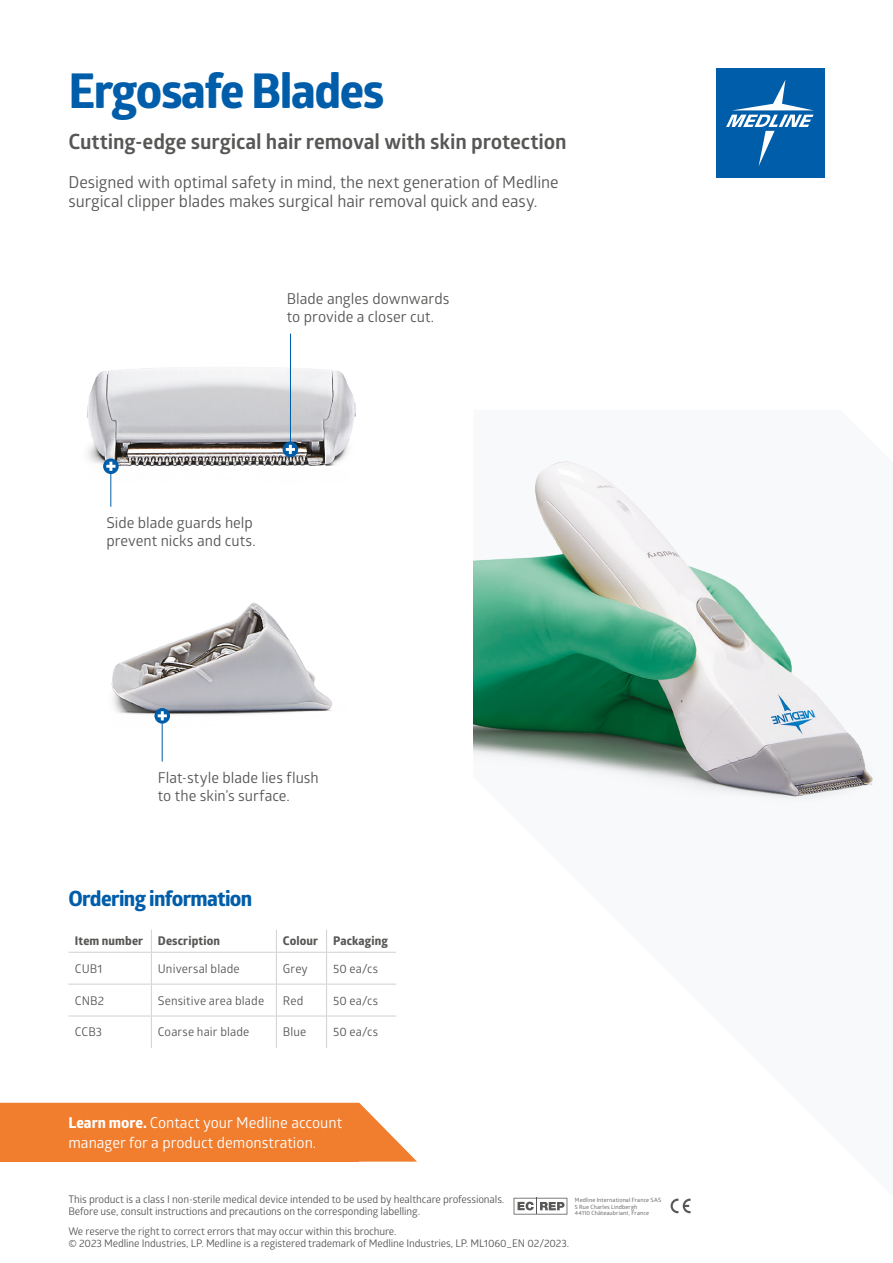
<style>
.page{position:relative;width:893px;height:1263px;background:#fff}
.page>*{position:absolute;margin:0;border:0;box-sizing:border-box;transform-origin:0 0}
.MEDLINE_-_Headline{font:700 48px "Globerx";letter-spacing:-.03em;color:#005da9}
.t1{font:700 21px "Glober";letter-spacing:-.005em;color:#575756}
.MEDLINE_-_Headline-2{font:700 21px "Globerx";letter-spacing:-.03em;color:#005da9}
.t2{font:16.5px/19.5px "Glober";letter-spacing:-.005em;color:#575756}
.t3{font:15px/18px "Glober";color:#575756}
.MEDLINE_-_CTA{font:15px/19.5px "Glober";color:#fff}
.t4{font:12px "Glober";letter-spacing:.01em;color:#575756}
.t5{font:700 12px "Globerx";letter-spacing:.01em;color:#575756}
.MEDLINE_-_Reference{font:10.5px/12px "Glober";letter-spacing:-.01em;color:#575756}
.t6{font:5.7px "Glober";letter-spacing:.02em;color:#575756}
.s1{font-family:"Globerx";font-weight:700}
</style>
<div class="page">
<svg style="left:358px;top:1103px;width:59px;height:58px"></svg>
<div style="left:0;top:1103px;width:358px;height:58px;background:#f07e2e"></div>
<div style="left:716px;top:68px;width:108px;height:110px;background:#005da9"></div>
<svg style="left:726px;top:80px;width:88px;height:86px"></svg>
<svg style="left:151px;top:929px;width:1px;height:23px"></svg>
<svg style="left:276px;top:929px;width:1px;height:23px"></svg>
<svg style="left:326px;top:929px;width:1px;height:23px"></svg>
<hr style="left:68px;top:952px;width:83px;height:1px;background:#d1d1d1">
<hr style="left:151px;top:952px;width:125px;height:1px;background:#d1d1d1">
<hr style="left:151px;top:953px;width:1px;height:31px;background:#d1d1d1">
<hr style="left:276px;top:952px;width:51px;height:1px;background:#d1d1d1">
<hr style="left:276px;top:953px;width:1px;height:31px;background:#d1d1d1">
<hr style="left:327px;top:952px;width:69px;height:1px;background:#d1d1d1">
<hr style="left:326px;top:953px;width:1px;height:31px;background:#d1d1d1">
<hr style="left:68px;top:984px;width:83px;height:1px;background:#d1d1d1">
<hr style="left:151px;top:984px;width:125px;height:1px;background:#d1d1d1">
<hr style="left:151px;top:984px;width:1px;height:31px;background:#d1d1d1">
<hr style="left:276px;top:984px;width:51px;height:1px;background:#d1d1d1">
<hr style="left:276px;top:984px;width:1px;height:31px;background:#d1d1d1">
<hr style="left:327px;top:984px;width:69px;height:1px;background:#d1d1d1">
<hr style="left:326px;top:984px;width:1px;height:31px;background:#d1d1d1">
<hr style="left:68px;top:1015px;width:83px;height:1px;background:#d1d1d1">
<hr style="left:151px;top:1015px;width:125px;height:1px;background:#d1d1d1">
<hr style="left:151px;top:1016px;width:1px;height:32px;background:#d1d1d1">
<hr style="left:276px;top:1015px;width:51px;height:1px;background:#d1d1d1">
<hr style="left:276px;top:1016px;width:1px;height:32px;background:#d1d1d1">
<hr style="left:327px;top:1015px;width:69px;height:1px;background:#d1d1d1">
<hr style="left:326px;top:1016px;width:1px;height:32px;background:#d1d1d1">
<img style="left:87px;top:367px;width:269px;height:134px">
<img style="left:111px;top:602px;width:221px;height:158px">
<hr style="left:290px;top:334px;width:1px;height:115px;background:#005da9">
<div style="left:283px;top:442px;width:15px;height:15px;background:#005da9;border-radius:50%"></div>
<svg style="left:286px;top:445px;width:9px;height:9px"></svg>
<hr style="left:162px;top:716px;width:1px;height:46px;background:#005da9">
<svg style="left:154px;top:708px;width:16px;height:16px"></svg>
<svg style="left:158px;top:711px;width:9px;height:9px"></svg>
<hr style="left:110px;top:466px;width:1px;height:41px;background:#005da9">
<svg style="left:103px;top:458px;width:16px;height:16px"></svg>
<svg style="left:106px;top:462px;width:10px;height:9px"></svg>
<img style="left:473px;top:461px;width:400px;height:339px">
<svg style="left:514px;top:1198px;width:53px;height:16px"></svg>
<svg style="left:671px;top:1198px;width:20px;height:15px"></svg>
<p class="MEDLINE_-_Headline" style="left:68px;top:56px;width:318px">Ergosafe Blades</p>
<p class="t1" style="left:68px;top:126px;width:500px">Cutting-edge surgical hair removal with skin protection</p>
<p class="t2" style="left:68px;top:171px;width:492px">Designed with optimal safety in mind, the next generation of Medline surgical clipper blades makes surgical hair removal quick and easy.</p>
<p class="t3" style="left:287px;top:289px;width:164px">Blade angles downwards to provide a closer cut.</p>
<p class="t3" style="left:106px;top:513px;width:148px">Side blade guards help</p>
<p class="t3" style="left:106px;top:531px;width:151px">prevent nicks and cuts.</p>
<p class="t3" style="left:158px;top:768px;width:162px">Flat-style blade lies flush to the skin’s surface.</p>
<p class="MEDLINE_-_Headline-2" style="left:68px;top:883px;width:185px">Ordering information</p>
<p class="t5" style="left:75px;top:932px;width:70px">Item number</p>
<p class="t5" style="left:158px;top:932px;width:64px">Description</p>
<p class="t5" style="left:283px;top:932px;width:37px">Colour</p>
<p class="t5" style="left:333px;top:932px;width:56px">Packaging</p>
<p class="t4" style="left:75px;top:960px;width:29px">CUB1</p>
<p class="t4" style="left:158px;top:960px;width:83px">Universal blade</p>
<p class="t4" style="left:283px;top:960px;width:27px">Grey</p>
<p class="t4" style="left:333px;top:960px;width:47px">50 ea/cs</p>
<p class="t4" style="left:75px;top:992px;width:31px">CNB2</p>
<p class="t4" style="left:158px;top:992px;width:108px">Sensitive area blade</p>
<p class="t4" style="left:283px;top:992px;width:22px">Red</p>
<p class="t4" style="left:333px;top:992px;width:47px">50 ea/cs</p>
<p class="t4" style="left:75px;top:1024px;width:29px">CCB3</p>
<p class="t4" style="left:158px;top:1024px;width:93px">Coarse hair blade</p>
<p class="t4" style="left:283px;top:1024px;width:25px">Blue</p>
<p class="t4" style="left:333px;top:1024px;width:47px">50 ea/cs</p>
<p class="MEDLINE_-_CTA" style="left:68px;top:1112px;width:275px"><span class="s1">Learn more.</span> Contact your Medline account manager for a product demonstration.</p>
<p class="MEDLINE_-_Reference" style="left:68px;top:1193px;width:437px">This product is a class I non-sterile medical device intended to be used by healthcare professionals.</p>
<p class="MEDLINE_-_Reference" style="left:68px;top:1205px;width:353px">Before use, consult instructions and precautions on the corresponding labelling.</p>
<p class="MEDLINE_-_Reference" style="left:68px;top:1224px;width:502px">We reserve the right to correct errors that may occur within this brochure.<br>© 2023 Medline Industries, LP. Medline is a registered trademark of Medline Industries, LP. ML1060_EN 02/2023.</p>
<p class="t6" style="left:575px;top:1196px;width:88px">Medline International France SAS</p>
<p class="t6" style="left:575px;top:1202px;width:64px">5 Rue Charles Lindbergh</p>
<p class="t6" style="left:575px;top:1209px;width:76px">44110 Châteaubriant, France</p>
</div>
